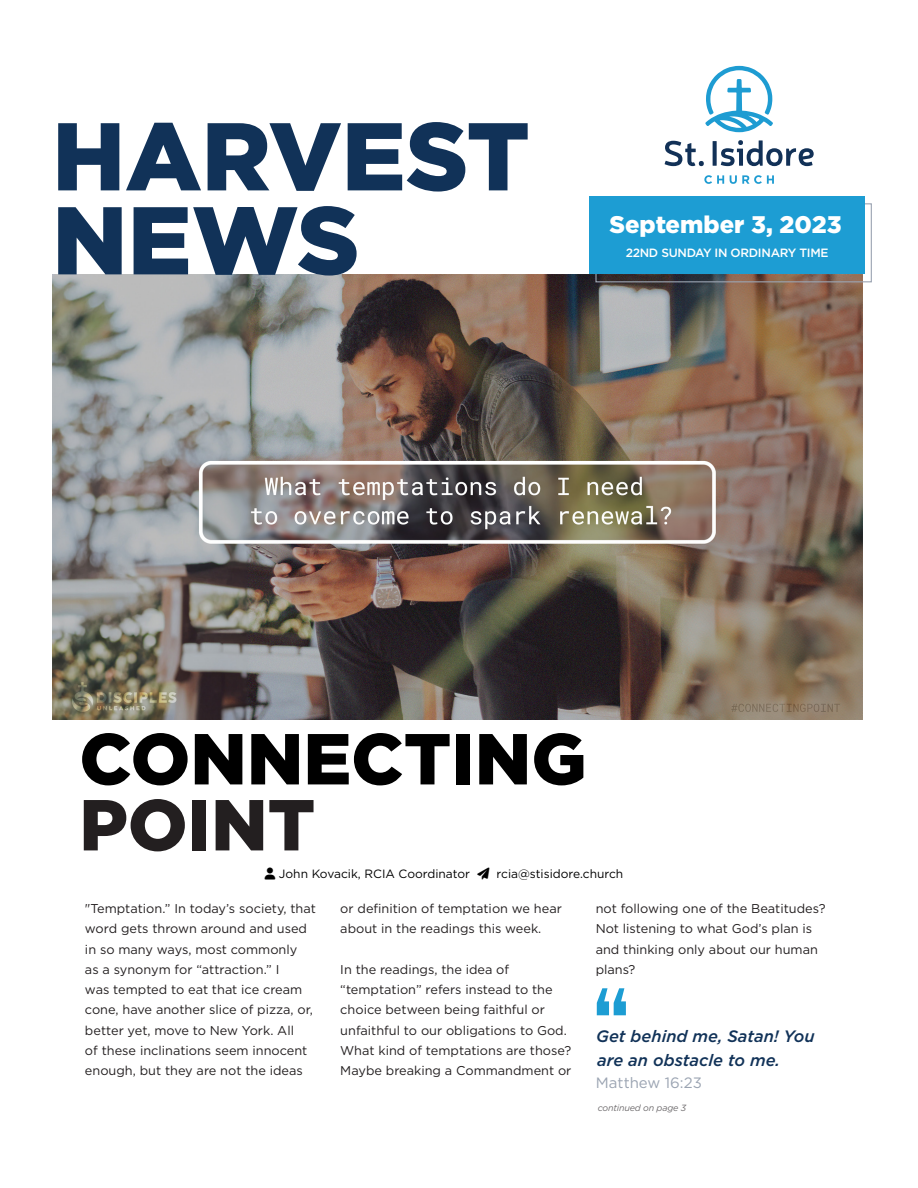
<style>
.page{position:relative;width:918px;height:1188px;background:#fff}
.page>*{position:absolute;margin:0;border:0;box-sizing:border-box;transform-origin:0 0}
.Paragraph_Style_2{font:900 96px "Gotham";color:#113258}
.t1{font:900 72px/66px "Gotham";color:#000}
.t2{font:900 24px "Gotham";color:#fff}
.t3{font:italic 500 16.5px/24px "Gotham";color:#113258}
.t4{font:15px "Gotham";color:#9ba4b2}
.t5{font:12.75px/20.2px "Gotham";color:#231f20}
.t6{font:12px "Gotham";color:#000}
.t7{font:500 12px "Gotham";letter-spacing:-.025em;color:#fff}
.Small_Detail_Footnote{font:italic 9px "Gotham";letter-spacing:-.02em;color:#6e6b6d}
.s1{color:#231f20}
</style>
<div class="page">
<img style="left:52px;top:275px;width:811px;height:444px">
<div style="left:595px;top:203px;width:277px;height:79px;border:1px solid #9ba4b2"></div>
<div style="left:590px;top:196px;width:275px;height:78px;background:#1d9dd3"></div>
<svg style="left:705px;top:66px;width:68px;height:66px"></svg>
<svg style="left:665px;top:140px;width:149px;height:26px"></svg>
<svg style="left:704px;top:175px;width:70px;height:9px"></svg>
<svg style="left:597px;top:988px;width:29px;height:27px"></svg>
<p class="Paragraph_Style_2" style="left:52px;top:90px;width:479px">HARVEST</p>
<p class="Paragraph_Style_2" style="left:52px;top:174px;width:309px">NEWS</p>
<p class="t2" style="left:609px;top:208px;width:234px">September 3, 2023</p>
<p class="t7" style="left:626px;top:244px;width:204px">22ND SUNDAY IN ORDINARY TIME</p>
<p class="t1" style="left:79px;top:725px;width:509px">CONNECTING<br><span class="s1">POINT</span></p>
<p class="t6" style="left:279px;top:866px;width:346px">John Kovacik, RCIA Coordinator ➢ rcia@stisidore.church</p>
<p class="t5" style="left:85px;top:898px;width:232px">"Temptation.” In today’s society, that word gets thrown around and used in so many ways, most commonly<br>as a synonym for “attraction.” I<br>was tempted to eat that ice cream cone, have another slice of pizza, or, better yet, move to New York. All<br>of these inclinations seem innocent enough, but they are not the ideas</p>
<p class="t5" style="left:340px;top:898px;width:223px">or definition of temptation we hear about in the readings this week.</p>
<p class="t5" style="left:340px;top:959px;width:233px">In the readings, the idea of “temptation” refers instead to the choice between being faithful or unfaithful to our obligations to God.<br>What kind of temptations are those?<br>Maybe breaking a Commandment or</p>
<p class="t5" style="left:596px;top:898px;width:231px">not following one of the Beatitudes?<br>Not listening to what God’s plan is and thinking only about our human plans?</p>
<p class="t3" style="left:596px;top:1024px;width:220px">Get behind me, Satan! You are an obstacle to me.</p>
<p class="t4" style="left:596px;top:1073px;width:107px">Matthew 16:23</p>
<p class="Small_Detail_Footnote" style="left:598px;top:1102px;width:90px">continued on page 3</p>
</div>
